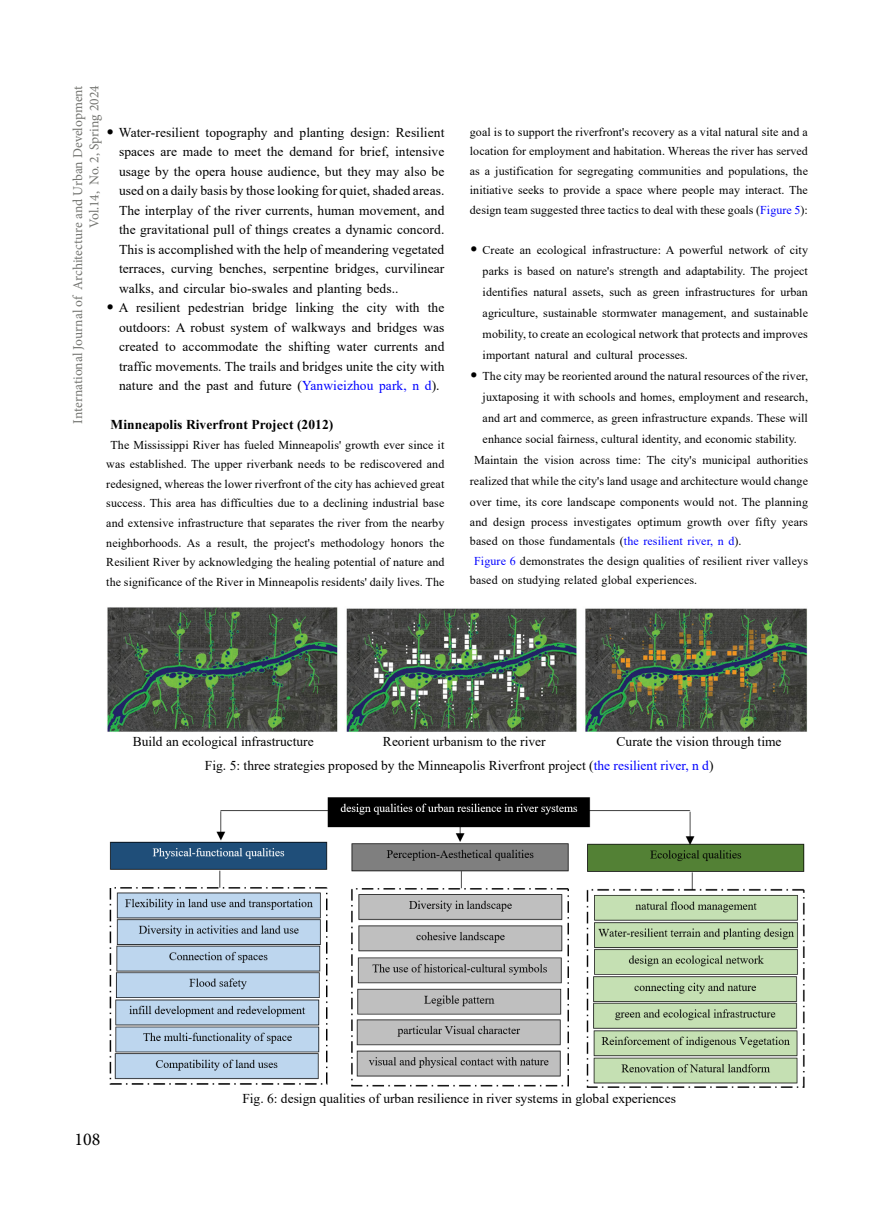
<style>
.page{position:relative;width:893px;height:1212px;background:#fff}
.page>*{position:absolute;margin:0;border:0;box-sizing:border-box;transform-origin:0 0}
.t1{font:18px "Minion Pro";color:#000}
.t2{font:13.5px/19.5px "Times New Roman";color:#000;text-align:justify}
.t3{font:13.5px/16.2px "Minion Pro";letter-spacing:-.005em;color:#737470;text-align:right}
.t4{font:700 13.5px "Times New Roman";letter-spacing:.005em;color:#000}
.t5{font:12px/19.5px "Times New Roman";letter-spacing:.005em;color:#000;text-align:justify}
.s1{font-family:"Calibri";font-size:16.5px}
.s2{color:#00f}
</style>
<div class="page">
<img style="left:107px;top:607px;width:701px;height:125px">
<img style="left:109px;top:797px;width:696px;height:291px">
<p class="t3" style="left:70px;top:423px;width:339px;rotate:-90deg">International Journal of Architecture and Urban Development<br>Vol.14, No. 2, Spring 2024</p>
<p class="t2" style="left:119px;top:122px;width:327px;text-indent:-13px"><span class="s1">•</span> Water-resilient topography and planting design: Resilient spaces are made to meet the demand for brief, intensive usage by the opera house audience, but they may also be used on a daily basis by those looking for quiet, shaded areas.<br>The interplay of the river currents, human movement, and the gravitational pull of things creates a dynamic concord.<br>This is accomplished with the help of meandering vegetated terraces, curving benches, serpentine bridges, curvilinear walks, and circular bio-swales and planting beds..</p>
<p class="t2" style="left:119px;top:298px;width:327px;text-indent:-13px"><span class="s1">•</span> A resilient pedestrian bridge linking the city with the outdoors: A robust system of walkways and bridges was created to accommodate the shifting water currents and traffic movements. The trails and bridges unite the city with nature and the past and future (<span class="s2">Yanwieizhou park, n d</span>).</p>
<p class="t4" style="left:111px;top:415px;width:224px">Minneapolis Riverfront Project (2012)</p>
<p class="t5" style="left:106px;top:435px;width:340px;text-align:center">The Mississippi River has fueled Minneapolis' growth ever since it was established. The upper riverbank needs to be rediscovered and redesigned, whereas the lower riverfront of the city has achieved great success. This area has difficulties due to a declining industrial base and extensive infrastructure that separates the river from the nearby neighborhoods. As a result, the project's methodology honors the Resilient River by acknowledging the healing potential of nature and the significance of the River in Minneapolis residents' daily lives. The</p>
<p class="t5" style="left:470px;top:122px;width:340px">goal is to support the riverfront's recovery as a vital natural site and a location for employment and habitation. Whereas the river has served as a justification for segregating communities and populations, the initiative seeks to provide a space where people may interact. The design team suggested three tactics to deal with these goals (<span class="s2">Figure 5</span>):</p>
<p class="t5" style="left:483px;top:239px;width:327px;line-height:21px;text-indent:-13px"><span class="s1">•</span> Create an ecological infrastructure: A powerful network of city parks is based on nature's strength and adaptability. The project identifies natural assets, such as green infrastructures for urban agriculture, sustainable stormwater management, and sustainable mobility, to create an ecological network that protects and improves important natural and cultural processes.</p>
<p class="t5" style="left:470px;top:366px;width:340px"><span class="s1">•</span> The city may be reoriented around the natural resources of the river,</p>
<p class="t5" style="left:483px;top:387px;width:327px">juxtaposing it with schools and homes, employment and research,</p>
<p class="t5" style="left:483px;top:408px;width:327px">and art and commerce, as green infrastructure expands. These will</p>
<p class="t5" style="left:483px;top:429px;width:316px">enhance social fairness, cultural identity, and economic stability.</p>
<p class="t5" style="left:474px;top:450px;width:335px">Maintain the vision across time: The city's municipal authorities</p>
<p class="t5" style="left:470px;top:471px;width:340px">realized that while the city's land usage and architecture would change</p>
<p class="t5" style="left:470px;top:492px;width:340px">over time, its core landscape components would not. The planning</p>
<p class="t5" style="left:470px;top:512px;width:340px">and design process investigates optimum growth over fifty years</p>
<p class="t5" style="left:470px;top:531px;width:273px">based on those fundamentals (<span class="s2">the resilient river, n d</span>).</p>
<p class="t5" style="left:474px;top:551px;width:335px"><span class="s2">Figure 6</span> demonstrates the design qualities of resilient river valleys</p>
<p class="t5" style="left:470px;top:570px;width:229px">based on studying related global experiences.</p>
<p class="t2" style="left:133px;top:731px;width:183px">Build an ecological infrastructure</p>
<p class="t2" style="left:383px;top:731px;width:164px">Reorient urbanism to the river</p>
<p class="t2" style="left:617px;top:731px;width:166px">Curate the vision through time</p>
<p class="t2" style="left:205px;top:755px;width:510px">Fig. 5: three strategies proposed by the Minneapolis Riverfront project (<span class="s2">the resilient river, n d</span>)</p>
<h1 class="t1" style="left:74px;top:1127px;width:27px">108</h1>
<p class="t2" style="left:242px;top:1088px;width:435px">Fig. 6: design qualities of urban resilience in river systems in global experiences</p>
</div>
